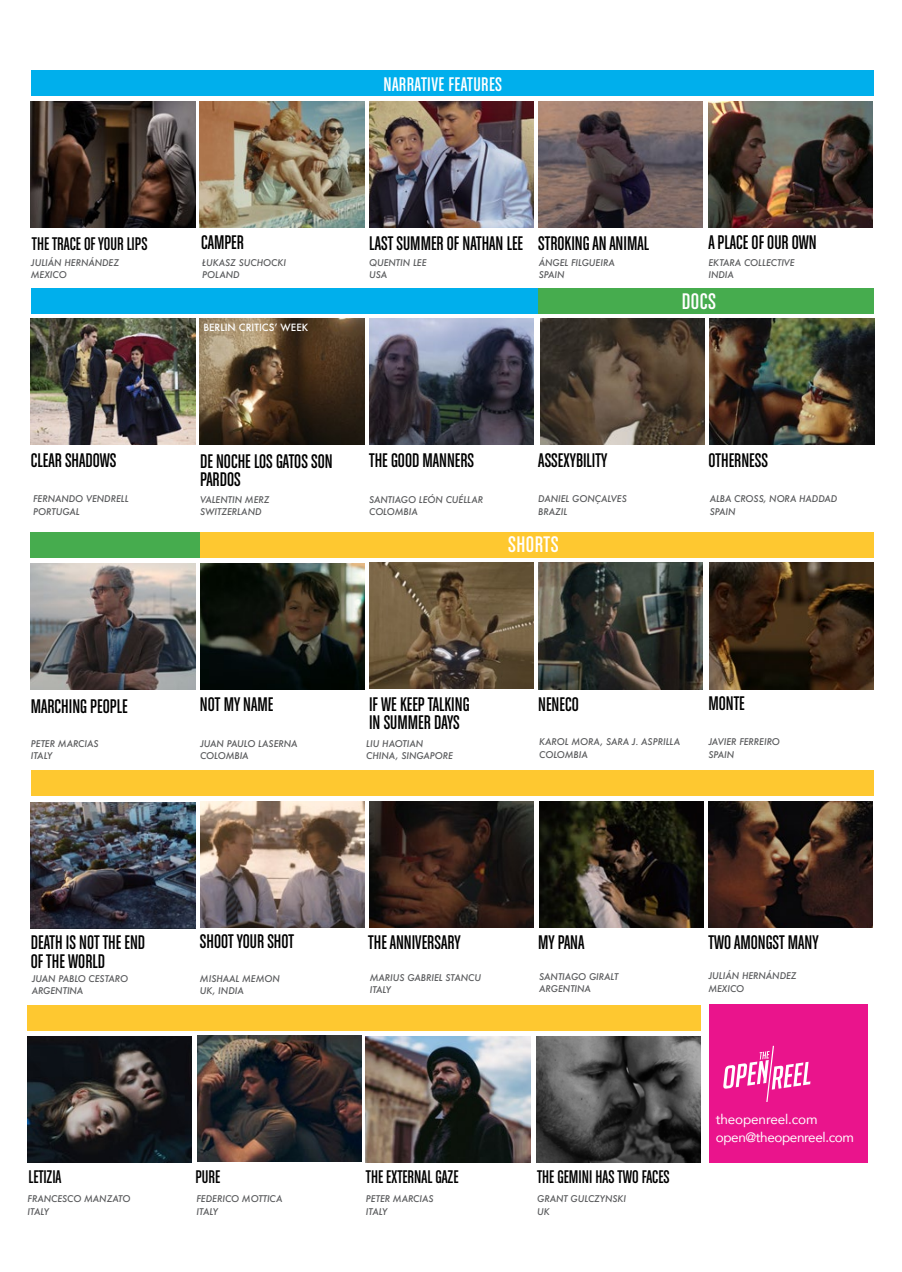
<style>
.page{position:relative;width:902px;height:1272px;background:#fff}
.page>*{position:absolute;margin:0;border:0;box-sizing:border-box;transform-origin:0 0}
.t1{font:24px "Chalet Comprime Cologne Eighty";letter-spacing:.02em;color:#fff}
.t2{font:21px/18px "Chalet Comprime Cologne Eighty";color:#000;scale:.96 1}
.t3{font:21px "Chalet Comprime Cologne Eighty";letter-spacing:.02em;color:#fff}
.t4{font:19.5px "Chalet Comprime Cologne Eighty";color:#000;scale:.96 1}
.t5{font:13.5px/18.1px "Avenir";letter-spacing:-.03em;color:#fff}
.t6{font:500 9.75px "Futura";color:#fff}
.t7{font:italic 500 9px/12.3px "Futura";color:#58595b}
</style>
<div class="page">
<div style="left:709px;top:1004px;width:158px;height:158px;background:#ea148c"></div>
<div style="left:31px;top:71px;width:842px;height:25px;background:#00afec"></div>
<div style="left:31px;top:288px;width:507px;height:25px;background:#00afec"></div>
<div style="left:538px;top:288px;width:335px;height:25px;background:#46ac4e"></div>
<div style="left:31px;top:532px;width:169px;height:25px;background:#46ac4e"></div>
<div style="left:200px;top:532px;width:673px;height:25px;background:#fec830"></div>
<div style="left:31px;top:770px;width:842px;height:25px;background:#fec830"></div>
<img style="left:200px;top:101px;width:164px;height:127px">
<img style="left:200px;top:318px;width:164px;height:127px">
<img style="left:31px;top:802px;width:164px;height:126px">
<img style="left:369px;top:101px;width:164px;height:127px">
<img style="left:369px;top:318px;width:164px;height:127px">
<img style="left:31px;top:563px;width:164px;height:126px">
<img style="left:538px;top:101px;width:164px;height:127px">
<img style="left:710px;top:318px;width:164px;height:127px">
<img style="left:200px;top:563px;width:164px;height:126px">
<img style="left:369px;top:801px;width:164px;height:126px">
<img style="left:708px;top:101px;width:164px;height:127px">
<img style="left:539px;top:801px;width:164px;height:126px">
<img style="left:708px;top:801px;width:164px;height:126px">
<img style="left:540px;top:318px;width:164px;height:126px">
<img style="left:31px;top:318px;width:164px;height:127px">
<img style="left:538px;top:563px;width:164px;height:126px">
<img style="left:709px;top:563px;width:164px;height:126px">
<img style="left:200px;top:801px;width:165px;height:126px">
<img style="left:31px;top:101px;width:164px;height:126px">
<img style="left:369px;top:563px;width:164px;height:126px">
<div style="left:28px;top:1005px;width:673px;height:25px;background:#fec830"></div>
<img style="left:28px;top:1036px;width:164px;height:126px">
<img style="left:366px;top:1036px;width:164px;height:126px">
<img style="left:536px;top:1036px;width:164px;height:126px">
<img style="left:197px;top:1035px;width:164px;height:126px">
<svg style="left:723px;top:1045px;width:87px;height:56px"></svg>
<h2 class="t3" style="left:383px;top:72px;width:120px">NARRATIVE FEATURES</h2>
<h3 class="t4" style="left:32px;top:233px;width:122px">THE TRACE OF YOUR LIPS</h3>
<h2 class="t2" style="left:201px;top:233px;width:46px">CAMPER</h2>
<h2 class="t2" style="left:369px;top:234px;width:162px">LAST SUMMER OF NATHAN LEE</h2>
<h2 class="t2" style="left:538px;top:234px;width:117px">STROKING AN ANIMAL</h2>
<h2 class="t2" style="left:708px;top:232px;width:114px">A PLACE OF OUR OWN</h2>
<p class="t7" style="left:31px;top:256px;width:90px">JULIÁN HERNÁNDEZ<br>MEXICO</p>
<p class="t7" style="left:369px;top:256px;width:59px">QUENTIN LEE<br>USA</p>
<p class="t7" style="left:538px;top:256px;width:78px">ÁNGEL FILGUEIRA<br>SPAIN</p>
<p class="t7" style="left:708px;top:256px;width:88px">EKTARA COLLECTIVE<br>INDIA</p>
<p class="t7" style="left:202px;top:256px;width:85px">ŁUKASZ SUCHOCKI<br>POLAND</p>
<h1 class="t1" style="left:681px;top:288px;width:36px">DOCS</h1>
<p class="t6" style="left:203px;top:321px;width:106px">BERLIN CRITICS’ WEEK</p>
<h2 class="t2" style="left:31px;top:451px;width:91px">CLEAR SHADOWS</h2>
<h2 class="t2" style="left:538px;top:451px;width:74px">ASSEXYBILITY</h2>
<h2 class="t2" style="left:369px;top:451px;width:111px">THE GOOD MANNERS</h2>
<h2 class="t2" style="left:200px;top:451px;width:140px">DE NOCHE LOS GATOS SON<br>PARDOS</h2>
<h2 class="t2" style="left:708px;top:451px;width:63px">OTHERNESS</h2>
<p class="t7" style="left:33px;top:493px;width:97px">FERNANDO VENDRELL<br>PORTUGAL</p>
<p class="t7" style="left:200px;top:493px;width:71px">VALENTIN MERZ<br>SWITZERLAND</p>
<p class="t7" style="left:369px;top:493px;width:115px">SANTIAGO LEÓN CUÉLLAR<br>COLOMBIA</p>
<p class="t7" style="left:538px;top:493px;width:90px">DANIEL GONÇALVES<br>BRAZIL</p>
<p class="t7" style="left:709px;top:493px;width:129px">ALBA CROSS, NORA HADDAD<br>SPAIN</p>
<h1 class="t1" style="left:508px;top:531px;width:52px">SHORTS</h1>
<h2 class="t2" style="left:31px;top:696px;width:102px">MARCHING PEOPLE</h2>
<p class="t7" style="left:31px;top:737px;width:69px">PETER MARCIAS<br>ITALY</p>
<h2 class="t2" style="left:200px;top:695px;width:78px">NOT MY NAME</h2>
<p class="t7" style="left:200px;top:737px;width:99px">JUAN PAULO LASERNA<br>COLOMBIA</p>
<h2 class="t2" style="left:369px;top:695px;width:106px">IF WE KEEP TALKING<br>IN SUMMER DAYS</h2>
<p class="t7" style="left:366px;top:737px;width:88px">LIU HAOTIAN<br>CHINA, SINGAPORE</p>
<h2 class="t2" style="left:538px;top:695px;width:44px">NENECO</h2>
<h2 class="t2" style="left:708px;top:694px;width:39px">MONTE</h2>
<p class="t7" style="left:539px;top:735px;width:142px">KAROL MORA, SARA J. ASPRILLA<br>COLOMBIA</p>
<p class="t7" style="left:708px;top:735px;width:73px">JAVIER FERREIRO<br>SPAIN</p>
<h2 class="t2" style="left:31px;top:931px;width:121px;line-height:19.5px">DEATH IS NOT THE END<br>OF THE WORLD</h2>
<h2 class="t2" style="left:200px;top:931px;width:100px">SHOOT YOUR SHOT</h2>
<h2 class="t2" style="left:368px;top:932px;width:98px">THE ANNIVERSARY</h2>
<h2 class="t2" style="left:538px;top:932px;width:50px">MY PANA</h2>
<p class="t7" style="left:32px;top:972px;width:98px">JUAN PABLO CESTARO<br>ARGENTINA</p>
<p class="t7" style="left:200px;top:972px;width:81px">MISHAAL MEMON<br>UK, INDIA</p>
<p class="t7" style="left:370px;top:971px;width:113px">MARIUS GABRIEL STANCU<br>ITALY</p>
<p class="t7" style="left:539px;top:970px;width:80px">SANTIAGO GIRALT<br>ARGENTINA</p>
<h2 class="t2" style="left:708px;top:932px;width:116px">TWO AMONGST MANY</h2>
<p class="t7" style="left:708px;top:969px;width:90px">JULIÁN HERNÁNDEZ<br>MEXICO</p>
<h3 class="t4" style="left:28px;top:1165px;width:36px">LETIZIA</h3>
<h3 class="t4" style="left:195px;top:1165px;width:27px">PURE</h3>
<h3 class="t4" style="left:366px;top:1166px;width:98px">THE EXTERNAL GAZE</h3>
<h3 class="t4" style="left:537px;top:1166px;width:140px">THE GEMINI HAS TWO FACES</h3>
<p class="t7" style="left:28px;top:1192px;width:104px">FRANCESCO MANZATO<br>ITALY</p>
<p class="t7" style="left:196px;top:1192px;width:87px">FEDERICO MOTTICA<br>ITALY</p>
<p class="t7" style="left:366px;top:1192px;width:69px">PETER MARCIAS<br>ITALY</p>
<p class="t7" style="left:537px;top:1192px;width:91px">GRANT GULCZYNSKI<br>UK</p>
<h3 class="t5" style="left:715px;top:1109px;width:139px">theopenreel.com open@theopenreel.com</h3>
</div>
